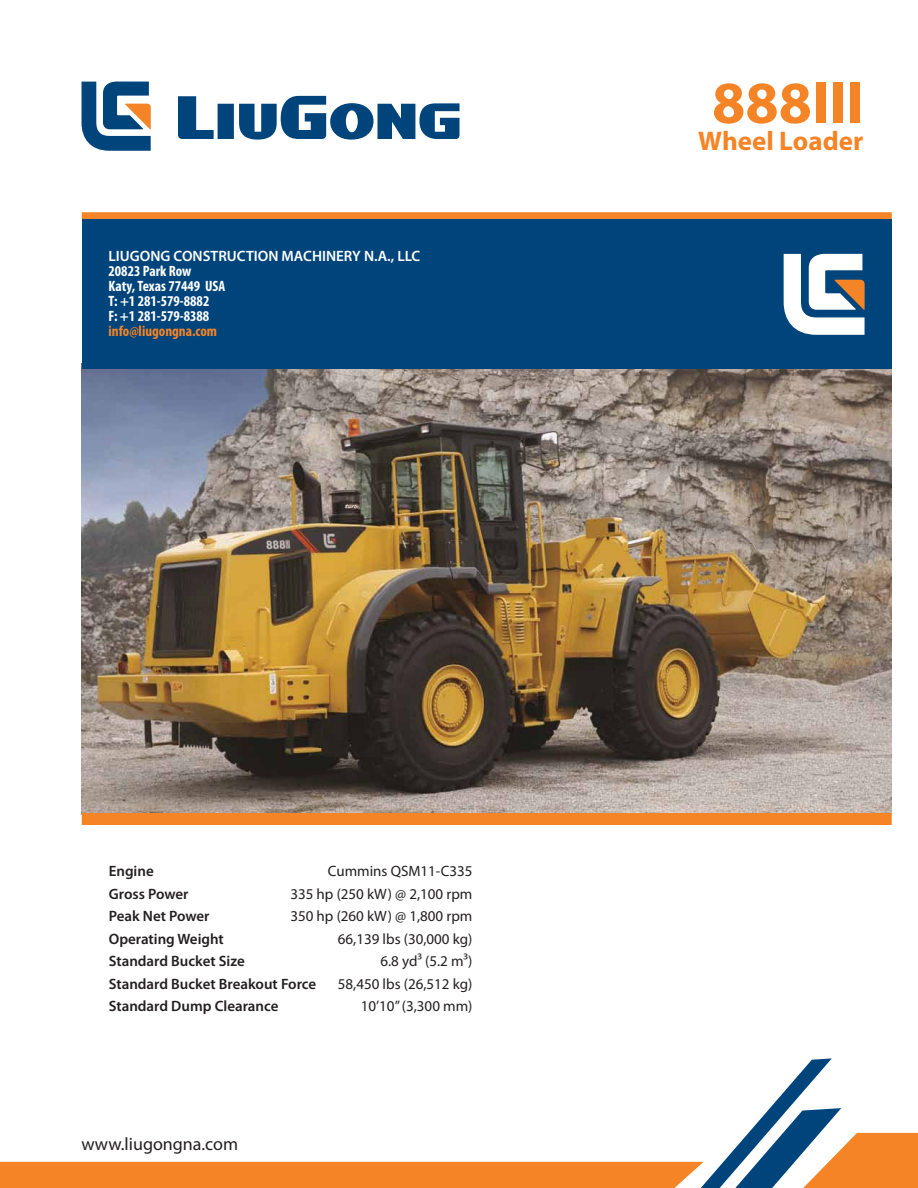
<style>
.page{position:relative;width:918px;height:1188px;background:#fff}
.page>*{position:absolute;margin:0;border:0;box-sizing:border-box;transform-origin:0 0}
.t1{font:700 60px "Myriad Pro";color:#f58426}
.t2{font:700 27px "Myriad Pro";color:#f58426}
.t3{font:18px "Myriad Pro";color:#231f20}
.t4{font:15px "Myriad Pro";color:#231f20}
.t5{font:600 15px "Myriad Pro";color:#231f20}
.t6{font:700 condensed 15px/15px "Myriad Pro";color:#fff}
.t7{font:600 15px "Myriad Pro";color:#fff}
.t8{font:700 condensed 15px "Myriad Pro";color:#f58426}
</style>
<div class="page">
<img style="left:81px;top:364px;width:810px;height:451px">
<svg style="left:0;top:1058px;width:918px;height:130px"></svg>
<svg style="left:82px;top:82px;width:69px;height:69px"></svg>
<svg style="left:178px;top:96px;width:282px;height:44px"></svg>
<div style="left:82px;top:212px;width:810px;height:8px;background:#f58426"></div>
<div style="left:82px;top:219px;width:810px;height:150px;background:#00447c"></div>
<svg style="left:784px;top:254px;width:81px;height:81px"></svg>
<div style="left:82px;top:813px;width:810px;height:12px;background:#f58426"></div>
<p class="t7" style="left:108px;top:246px;width:313px">LIUGONG CONSTRUCTION MACHINERY N.A., LLC</p>
<p class="t6" style="left:108px;top:263px;width:118px">20823 Park Row<br>Katy,Texas 77449 USA<br>T: +1 281-579-8882<br>F: +1 281-579-8388</p>
<p class="t8" style="left:108px;top:322px;width:110px">info@liugongna.com</p>
<p class="t5" style="left:109px;top:862px;width:46px">Engine</p>
<p class="t4" style="left:328px;top:862px;width:146px">Cummins QSM11-C335</p>
<p class="t5" style="left:109px;top:884px;width:81px">Gross Power</p>
<p class="t4" style="left:290px;top:884px;width:184px">335 hp (250 kW) @ 2,100 rpm</p>
<p class="t5" style="left:109px;top:907px;width:102px">Peak Net Power</p>
<p class="t4" style="left:290px;top:907px;width:184px">350 hp (260 kW) @ 1,800 rpm</p>
<p class="t5" style="left:109px;top:929px;width:117px">Operating Weight</p>
<p class="t4" style="left:338px;top:929px;width:136px">66,139 lbs (30,000 kg)</p>
<p class="t5" style="left:109px;top:952px;width:138px">Standard Bucket Size</p>
<p class="t4" style="left:380px;top:952px;width:94px">6.8 yd³ (5.2 m³)</p>
<p class="t5" style="left:109px;top:974px;width:209px">Standard Bucket Breakout Force</p>
<p class="t4" style="left:338px;top:974px;width:136px">58,450 lbs (26,512 kg)</p>
<p class="t5" style="left:109px;top:997px;width:171px">Standard Dump Clearance</p>
<p class="t4" style="left:361px;top:997px;width:113px">10’10” (3,300 mm)</p>
<p class="t3" style="left:81px;top:1133px;width:158px">www.liugongna.com</p>
<h1 class="t1" style="left:712px;top:64px;width:153px">888III</h1>
<h2 class="t2" style="left:698px;top:123px;width:167px">Wheel Loader</h2>
</div>
